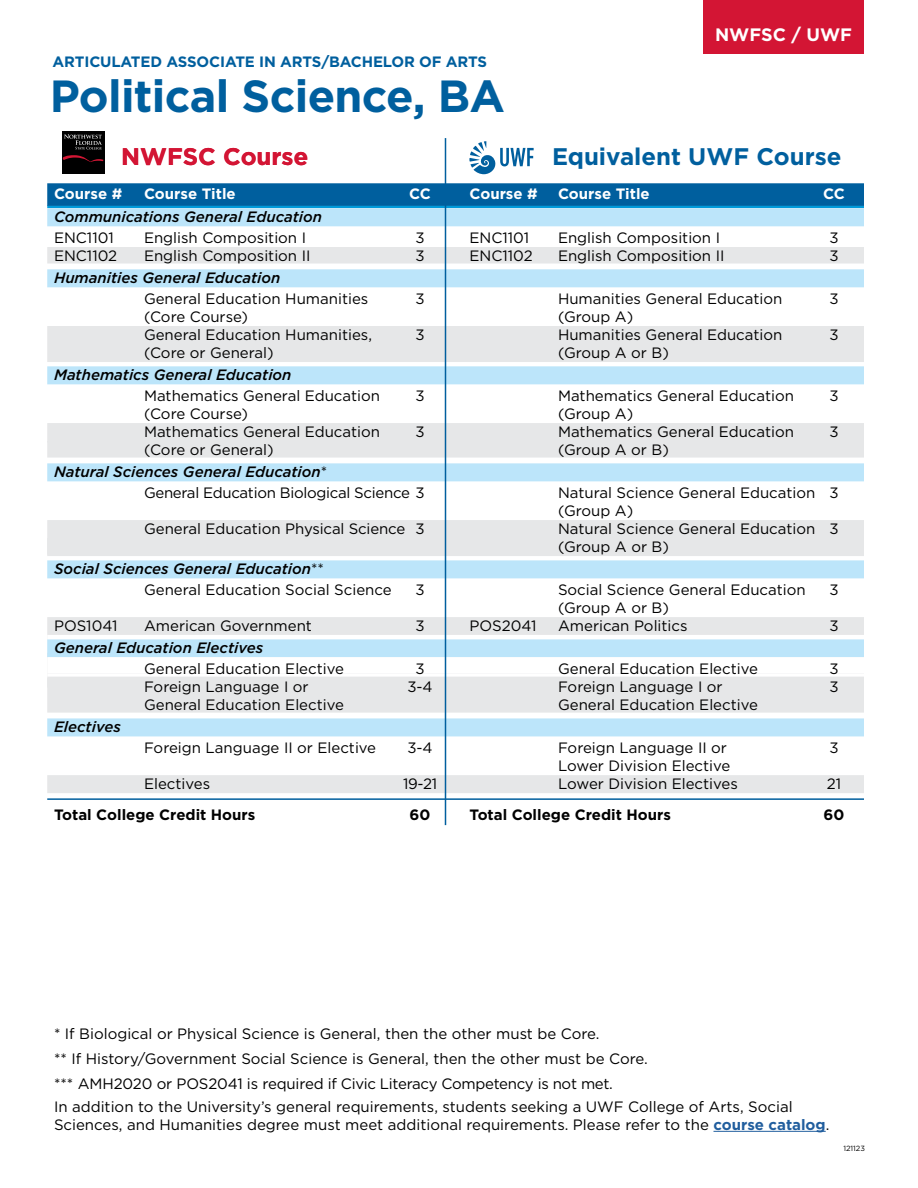
<style>
.page{position:relative;width:918px;height:1188px;background:#fff}
.page>*{position:absolute;margin:0;border:0;box-sizing:border-box;transform-origin:0 0}
.t1{font:700 45px "Gotham";letter-spacing:-.015em;color:#005f9e}
.t2{font:700 24px "Gotham";color:#005f9e}
.t3{font:700 24px "Gotham";color:#d31534}
.t4{font:700 18px "Gotham";color:#fff}
.t5{font:15px/18px "Gotham";color:#000}
.t6{font:italic 500 15px "Gotham";color:#000}
.t7{font:15px/20.7px "Gotham";letter-spacing:-.02em;color:#000}
.t8{font:700 15px "Gotham";color:#000}
.t9{font:700 15px "Gotham";letter-spacing:-.01em;color:#005f9e}
.t10{font:700 15px "Gotham";color:#fff}
.t11{font:7.5px "Gotham";color:#000}
.s1{font-weight:500;font-style:italic}
.s2{font-weight:700;color:#215e9e}
</style>
<div class="page">
<svg style="left:469px;top:141px;width:65px;height:33px"></svg>
<div style="left:703px;top:0;width:161px;height:54px;background:#d31534"></div>
<hr style="left:47px;top:205px;width:817px;height:3px;background:#009ada">
<div style="left:47px;top:183px;width:817px;height:23px;background:#005f9e"></div>
<div style="left:47px;top:208px;width:817px;height:18px;background:#bce5fa"></div>
<div style="left:47px;top:247px;width:817px;height:17px;background:#e6e7e8"></div>
<div style="left:47px;top:269px;width:817px;height:18px;background:#bce5fa"></div>
<div style="left:47px;top:326px;width:817px;height:36px;background:#e6e7e8"></div>
<div style="left:47px;top:366px;width:817px;height:18px;background:#bce5fa"></div>
<div style="left:47px;top:423px;width:817px;height:20px;background:#e6e7e8"></div>
<div style="left:47px;top:441px;width:817px;height:17px;background:#e6e7e8"></div>
<div style="left:47px;top:463px;width:817px;height:18px;background:#bce5fa"></div>
<div style="left:47px;top:520px;width:817px;height:36px;background:#e6e7e8"></div>
<div style="left:47px;top:560px;width:817px;height:18px;background:#bce5fa"></div>
<div style="left:47px;top:617px;width:817px;height:71px;background:#e6e7e8"></div>
<div style="left:47px;top:635px;width:817px;height:18px;background:#fff"></div>
<div style="left:47px;top:639px;width:817px;height:18px;background:#bce5fa"></div>
<div style="left:47px;top:657px;width:817px;height:17px;background:#fff"></div>
<hr style="left:47px;top:674px;width:817px;height:3px;background:#fff">
<div style="left:47px;top:678px;width:817px;height:35px;background:#e6e7e8"></div>
<div style="left:47px;top:718px;width:817px;height:18px;background:#bce5fa"></div>
<div style="left:47px;top:775px;width:817px;height:18px;background:#e6e7e8"></div>
<hr style="left:47px;top:798px;width:817px;height:2px;background:#005f9e">
<hr style="left:445px;top:138px;width:1px;height:687px;background:#005f9e">
<div style="left:62px;top:131px;width:43px;height:43px;background:#000"></div>
<svg style="left:64px;top:134px;width:38px;height:15px"></svg>
<svg style="left:62px;top:155px;width:42px;height:7px"></svg>
<hr style="left:713px;top:1131px;width:113px;height:1px;background:#215e9e">
<p class="t9" style="left:52px;top:52px;width:436px">ARTICULATED ASSOCIATE IN ARTS/BACHELOR OF ARTS</p>
<h1 class="t1" style="left:50px;top:66px;width:457px">Political Science, BA</h1>
<h2 class="t3" style="left:121px;top:140px;width:189px">NWFSC Course</h2>
<p class="t4" style="left:715px;top:23px;width:138px">NWFSC / UWF</p>
<h2 class="t2" style="left:552px;top:140px;width:291px">Equivalent UWF Course</h2>
<p class="t10" style="left:54px;top:184px;width:70px">Course #</p>
<p class="t10" style="left:144px;top:184px;width:93px">Course Title</p>
<p class="t10" style="left:409px;top:184px;width:23px">CC</p>
<p class="t10" style="left:470px;top:184px;width:70px">Course #</p>
<p class="t10" style="left:558px;top:184px;width:93px">Course Title</p>
<p class="t10" style="left:823px;top:184px;width:23px">CC</p>
<p class="t6" style="left:54px;top:207px;width:270px">Communications General Education</p>
<p class="t5" style="left:54px;top:228px;width:61px">ENC1101</p>
<p class="t5" style="left:144px;top:228px;width:164px">English Composition I</p>
<p class="t5" style="left:415px;top:228px;width:11px">3</p>
<p class="t5" style="left:470px;top:228px;width:61px">ENC1101</p>
<p class="t5" style="left:558px;top:228px;width:164px">English Composition I</p>
<p class="t5" style="left:829px;top:228px;width:11px">3</p>
<p class="t5" style="left:54px;top:246px;width:65px">ENC1102</p>
<p class="t5" style="left:144px;top:246px;width:168px">English Composition II</p>
<p class="t5" style="left:415px;top:246px;width:11px">3</p>
<p class="t5" style="left:470px;top:246px;width:65px">ENC1102</p>
<p class="t5" style="left:558px;top:246px;width:168px">English Composition II</p>
<p class="t5" style="left:829px;top:246px;width:11px">3</p>
<p class="t6" style="left:54px;top:268px;width:228px">Humanities General Education</p>
<p class="t5" style="left:144px;top:289px;width:226px">General Education Humanities</p>
<p class="t5" style="left:415px;top:289px;width:11px">3</p>
<p class="t5" style="left:558px;top:289px;width:226px">Humanities General Education</p>
<p class="t5" style="left:829px;top:289px;width:11px">3</p>
<p class="t5" style="left:144px;top:307px;width:106px">(Core Course)</p>
<p class="t5" style="left:558px;top:307px;width:77px">(Group A)</p>
<p class="t5" style="left:144px;top:325px;width:230px">General Education Humanities,</p>
<p class="t5" style="left:415px;top:325px;width:11px">3</p>
<p class="t5" style="left:558px;top:325px;width:226px">Humanities General Education</p>
<p class="t5" style="left:829px;top:325px;width:11px">3</p>
<p class="t5" style="left:144px;top:343px;width:131px">(Core or General)</p>
<p class="t5" style="left:558px;top:343px;width:112px">(Group A or B)</p>
<p class="t6" style="left:54px;top:365px;width:239px">Mathematics General Education</p>
<p class="t5" style="left:144px;top:386px;width:238px">Mathematics General Education</p>
<p class="t5" style="left:415px;top:386px;width:11px">3</p>
<p class="t5" style="left:558px;top:386px;width:238px">Mathematics General Education</p>
<p class="t5" style="left:829px;top:386px;width:11px">3</p>
<p class="t5" style="left:144px;top:404px;width:106px">(Core Course)</p>
<p class="t5" style="left:558px;top:404px;width:77px">(Group A)</p>
<p class="t5" style="left:144px;top:422px;width:238px">Mathematics General Education</p>
<p class="t5" style="left:415px;top:422px;width:11px">3</p>
<p class="t5" style="left:558px;top:422px;width:238px">Mathematics General Education</p>
<p class="t5" style="left:829px;top:422px;width:11px">3</p>
<p class="t5" style="left:144px;top:440px;width:131px">(Core or General)</p>
<p class="t5" style="left:558px;top:440px;width:112px">(Group A or B)</p>
<p class="t7" style="left:144px;top:461px;width:282px;text-indent:-90px"><span class="s1">Natural Sciences General Education</span>*<br>General Education Biological Science 3</p>
<p class="t5" style="left:558px;top:483px;width:282px">Natural Science General Education 3 (Group A)</p>
<p class="t5" style="left:144px;top:519px;width:282px">General Education Physical Science 3</p>
<p class="t5" style="left:558px;top:519px;width:282px">Natural Science General Education 3 (Group A or B)</p>
<p class="t5" style="left:144px;top:558px;width:249px;line-height:20.7px;text-indent:-90px"><span class="s1">Social Sciences General Education</span>**<br>General Education Social Science</p>
<p class="t5" style="left:415px;top:580px;width:11px">3</p>
<p class="t5" style="left:558px;top:580px;width:249px">Social Science General Education</p>
<p class="t5" style="left:829px;top:580px;width:11px">3</p>
<p class="t5" style="left:558px;top:598px;width:112px">(Group A or B)</p>
<p class="t5" style="left:54px;top:616px;width:65px">POS1041</p>
<p class="t5" style="left:144px;top:616px;width:169px">American Government</p>
<p class="t5" style="left:415px;top:616px;width:11px">3</p>
<p class="t5" style="left:470px;top:616px;width:69px">POS2041</p>
<p class="t5" style="left:558px;top:616px;width:131px">American Politics</p>
<p class="t5" style="left:829px;top:616px;width:11px">3</p>
<p class="t6" style="left:54px;top:638px;width:211px">General Education Electives</p>
<p class="t5" style="left:144px;top:659px;width:201px">General Education Elective</p>
<p class="t5" style="left:415px;top:659px;width:11px">3</p>
<p class="t5" style="left:558px;top:659px;width:201px">General Education Elective</p>
<p class="t5" style="left:829px;top:659px;width:11px">3</p>
<p class="t5" style="left:144px;top:677px;width:166px">Foreign Language I or</p>
<p class="t5" style="left:407px;top:677px;width:27px">3-4</p>
<p class="t5" style="left:558px;top:677px;width:166px">Foreign Language I or</p>
<p class="t5" style="left:829px;top:677px;width:11px">3</p>
<p class="t5" style="left:144px;top:695px;width:201px">General Education Elective</p>
<p class="t5" style="left:558px;top:695px;width:201px">General Education Elective</p>
<p class="t6" style="left:54px;top:717px;width:68px">Electives</p>
<p class="t5" style="left:144px;top:738px;width:234px">Foreign Language II or Elective</p>
<p class="t5" style="left:407px;top:738px;width:27px">3-4</p>
<p class="t5" style="left:558px;top:738px;width:171px">Foreign Language II or</p>
<p class="t5" style="left:829px;top:738px;width:11px">3</p>
<p class="t5" style="left:558px;top:756px;width:174px">Lower Division Elective</p>
<p class="t5" style="left:144px;top:774px;width:68px">Electives</p>
<p class="t5" style="left:403px;top:774px;width:36px">19-21</p>
<p class="t5" style="left:558px;top:774px;width:181px">Lower Division Electives</p>
<p class="t5" style="left:827px;top:774px;width:16px">21</p>
<p class="t8" style="left:54px;top:805px;width:203px">Total College Credit Hours</p>
<p class="t8" style="left:410px;top:805px;width:22px">60</p>
<p class="t8" style="left:470px;top:805px;width:203px">Total College Credit Hours</p>
<p class="t8" style="left:824px;top:805px;width:22px">60</p>
<p class="t5" style="left:54px;top:1021px;width:595px;line-height:24.8px">* If Biological or Physical Science is General, then the other must be Core.<br>** If History/Government Social Science is General, then the other must be Core. *** AMH2020 or POS2041 is required if Civic Literacy Competency is not met.</p>
<p class="t5" style="left:54px;top:1097px;width:777px">In addition to the University’s general requirements, students seeking a UWF College of Arts, Social<br>Sciences, and Humanities degree must meet additional requirements. Please refer to the <span class="s2">course catalog</span>.</p>
<p class="t11" style="left:843px;top:1144px;width:23px">121123</p>
</div>
